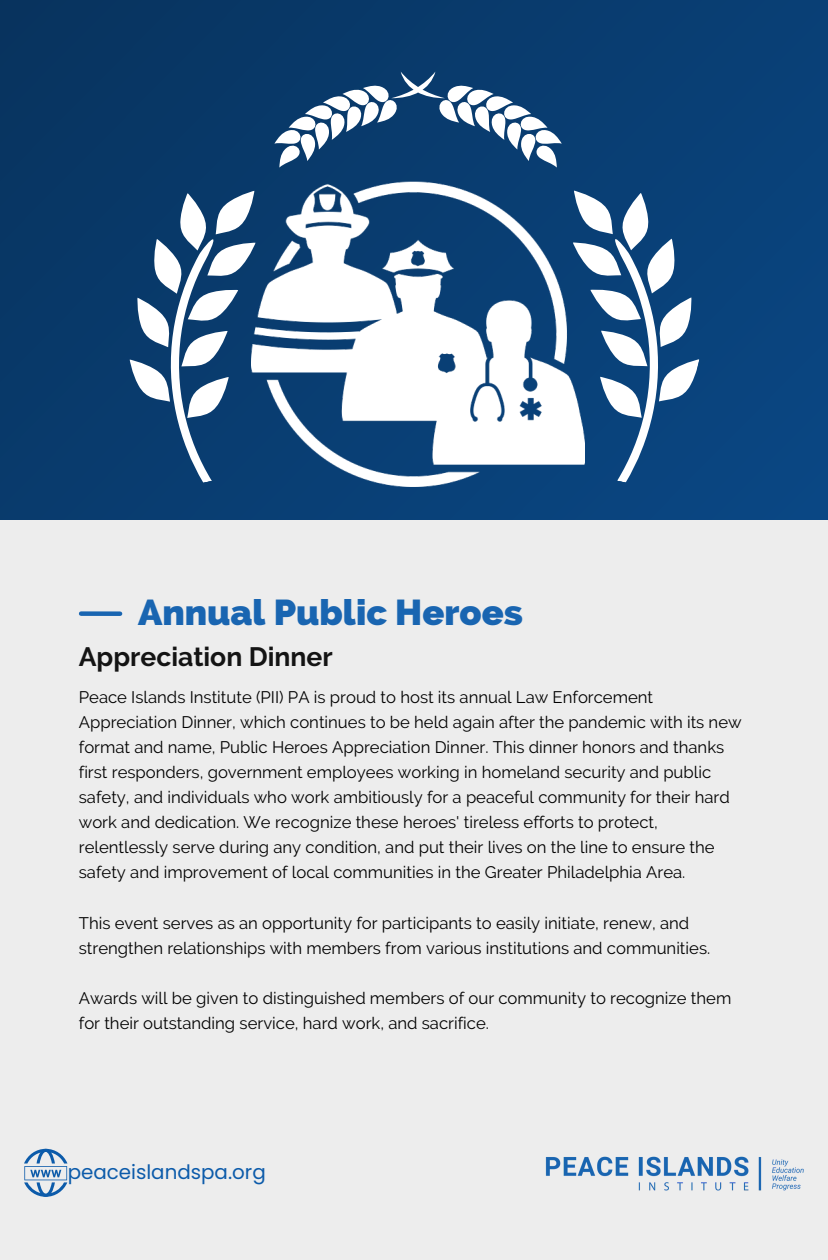
<style>
.page{position:relative;width:828px;height:1260px;background:#fff}
.page>*{position:absolute;margin:0;border:0;box-sizing:border-box;transform-origin:0 0}
.t1{font:800 36.2px "Raleway";color:#1965b1}
.t2{font:700 26.6px "Raleway";color:#141414}
.t3{font:19.8px "Poppins";color:#0c5baa}
.t4{font:16.6px/25px "Raleway";color:#000}
</style>
<div class="page">
<svg style="left:0;top:0;width:828px;height:521px;background:#093c70"></svg>
<img style="left:252px;top:168px;width:333px;height:333px">
<svg style="left:274px;top:72px;width:288px;height:96px"></svg>
<svg style="left:129px;top:190px;width:136px;height:295px"></svg>
<svg style="left:564px;top:190px;width:136px;height:295px"></svg>
<div style="left:0;top:521px;width:828px;height:739px;background:#ededed"></div>
<img style="left:545px;top:1156px;width:259px;height:35px">
<svg style="left:24px;top:1149px;width:43px;height:48px"></svg>
<div style="left:81px;top:611px;width:39px;height:5px;background:#1965b1"></div>
<h1 class="t1" style="left:138px;top:591px;width:386px">Annual Public Heroes</h1>
<h2 class="t2" style="left:79px;top:641px;width:255px">Appreciation Dinner</h2>
<p class="t4" style="left:79px;top:685px;width:664px">Peace Islands Institute (PII) PA is proud to host its annual Law Enforcement Appreciation Dinner, which continues to be held again after the pandemic with its new format and name, Public Heroes Appreciation Dinner. This dinner honors and thanks first responders, government employees working in homeland security and public safety, and individuals who work ambitiously for a peaceful community for their hard work and dedication. We recognize these heroes' tireless efforts to protect, relentlessly serve during any condition, and put their lives on the line to ensure the safety and improvement of local communities in the Greater Philadelphia Area.</p>
<p class="t4" style="left:79px;top:910px;width:633px">This event serves as an opportunity for participants to easily initiate, renew, and strengthen relationships with members from various institutions and communities.</p>
<p class="t4" style="left:79px;top:985px;width:654px">Awards will be given to distinguished members of our community to recognize them for their outstanding service, hard work, and sacrifice.</p>
<p class="t3" style="left:68px;top:1158px;width:200px">peaceislandspa.org</p>
</div>
